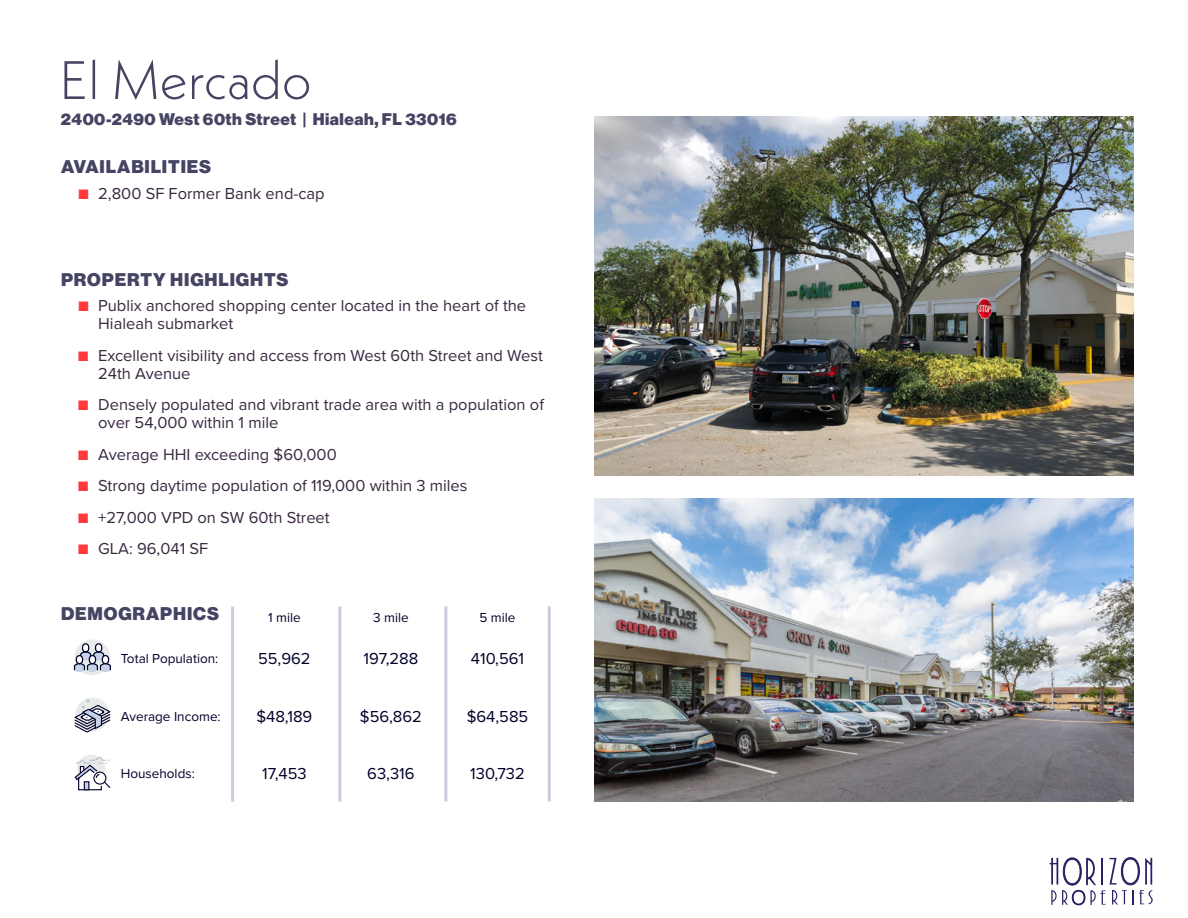
<style>
.page{position:relative;width:1188px;height:918px;background:#fff}
.page>*{position:absolute;margin:0;border:0;box-sizing:border-box;transform-origin:0 0}
.t1{font:300 54px "Neue Kabel";color:#454563}
.t2{font:18px "N Haas Grotesk DS Pro 95 Blk";letter-spacing:.05em;color:#454563}
.t3{font:16.5px/18px "Proxima Nova";color:#392840}
.t4{font:16.5px "Proxima Nova";color:#000029}
.t5{font:16.5px "N Haas Grotesk DS Pro 95 Blk";letter-spacing:.03em;color:#454563}
.t6{font:13.5px "Proxima Nova";color:#000029}
.s1{color:#ff393c}
</style>
<div class="page">
<div style="left:77px;top:755px;width:28px;height:28px;background:#e8ebeb;border-radius:50%"></div>
<svg style="left:74px;top:756px;width:37px;height:35px"></svg>
<svg style="left:84px;top:781px;width:5px;height:9px"></svg>
<div style="left:75px;top:640px;width:35px;height:35px;background:#e8ebeb;border-radius:50%"></div>
<div style="left:83px;top:644px;width:6px;height:8px;background:#fff;border-radius:3px"></div>
<div style="left:82px;top:643px;width:7px;height:10px;border:1px solid #000029;border-radius:3px"></div>
<div style="left:96px;top:644px;width:6px;height:8px;background:#fff;border-radius:3px"></div>
<div style="left:95px;top:643px;width:7px;height:10px;border:1px solid #000029;border-radius:3px"></div>
<svg style="left:73px;top:652px;width:38px;height:20px"></svg>
<div style="left:75px;top:698px;width:34px;height:33px;background:#e8ebeb;border-radius:50%"></div>
<svg style="left:74px;top:699px;width:37px;height:34px"></svg>
<hr style="left:231px;top:607px;width:3px;height:195px;background:#c8cddd">
<hr style="left:338px;top:607px;width:3px;height:195px;background:#c8cddd">
<hr style="left:444px;top:606px;width:3px;height:195px;background:#c8cddd">
<hr style="left:548px;top:606px;width:3px;height:195px;background:#c8cddd">
<img style="left:594px;top:498px;width:540px;height:304px">
<svg style="left:1050px;top:857px;width:103px;height:49px"></svg>
<img style="left:594px;top:116px;width:540px;height:360px">
<h1 class="t1" style="left:59px;top:46px;width:253px">El Mercado</h1>
<p class="t5" style="left:61px;top:109px;width:397px">2400-2490 West 60th Street | Hialeah, FL 33016</p>
<p class="t2" style="left:61px;top:156px;width:152px">AVAILABILITIES</p>
<p class="t3" style="left:78px;top:184px;width:248px"><span class="s1">■</span> 2,800 SF Former Bank end-cap</p>
<p class="t2" style="left:61px;top:269px;width:229px">PROPERTY HIGHLIGHTS</p>
<p class="t3" style="left:98px;top:296px;width:429px;text-indent:-20px"><span class="s1">■</span> Publix anchored shopping center located in the heart of the<br>Hialeah submarket</p>
<p class="t3" style="left:98px;top:346px;width:446px;text-indent:-20px"><span class="s1">■</span> Excellent visibility and access from West 60th Street and West<br>24th Avenue</p>
<p class="t3" style="left:98px;top:395px;width:447px;text-indent:-20px"><span class="s1">■</span> Densely populated and vibrant trade area with a population of over 54,000 within 1 mile</p>
<p class="t3" style="left:78px;top:445px;width:260px"><span class="s1">■</span> Average HHI exceeding $60,000</p>
<p class="t3" style="left:78px;top:476px;width:391px"><span class="s1">■</span> Strong daytime population of 119,000 within 3 miles</p>
<p class="t3" style="left:78px;top:508px;width:253px"><span class="s1">■</span> +27,000 VPD on SW 60th Street</p>
<p class="t3" style="left:78px;top:539px;width:132px"><span class="s1">■</span> GLA: 96,041 SF</p>
<p class="t2" style="left:61px;top:603px;width:159px">DEMOGRAPHICS</p>
<p class="t6" style="left:268px;top:607px;width:34px">1 mile</p>
<p class="t6" style="left:373px;top:607px;width:37px">3 mile</p>
<p class="t6" style="left:480px;top:607px;width:38px">5 mile</p>
<p class="t6" style="left:121px;top:648px;width:99px">Total Population:</p>
<p class="t4" style="left:258px;top:646px;width:54px">55,962</p>
<p class="t4" style="left:364px;top:646px;width:56px">197,288</p>
<p class="t4" style="left:471px;top:646px;width:55px">410,561</p>
<p class="t6" style="left:121px;top:706px;width:101px">Average Income:</p>
<p class="t4" style="left:256px;top:704px;width:58px">$48,189</p>
<p class="t4" style="left:360px;top:704px;width:64px">$56,862</p>
<p class="t4" style="left:467px;top:704px;width:63px">$64,585</p>
<p class="t6" style="left:121px;top:764px;width:76px">Households:</p>
<p class="t4" style="left:262px;top:762px;width:46px">17,453</p>
<p class="t4" style="left:367px;top:762px;width:49px">63,316</p>
<p class="t4" style="left:470px;top:762px;width:56px">130,732</p>
</div>
